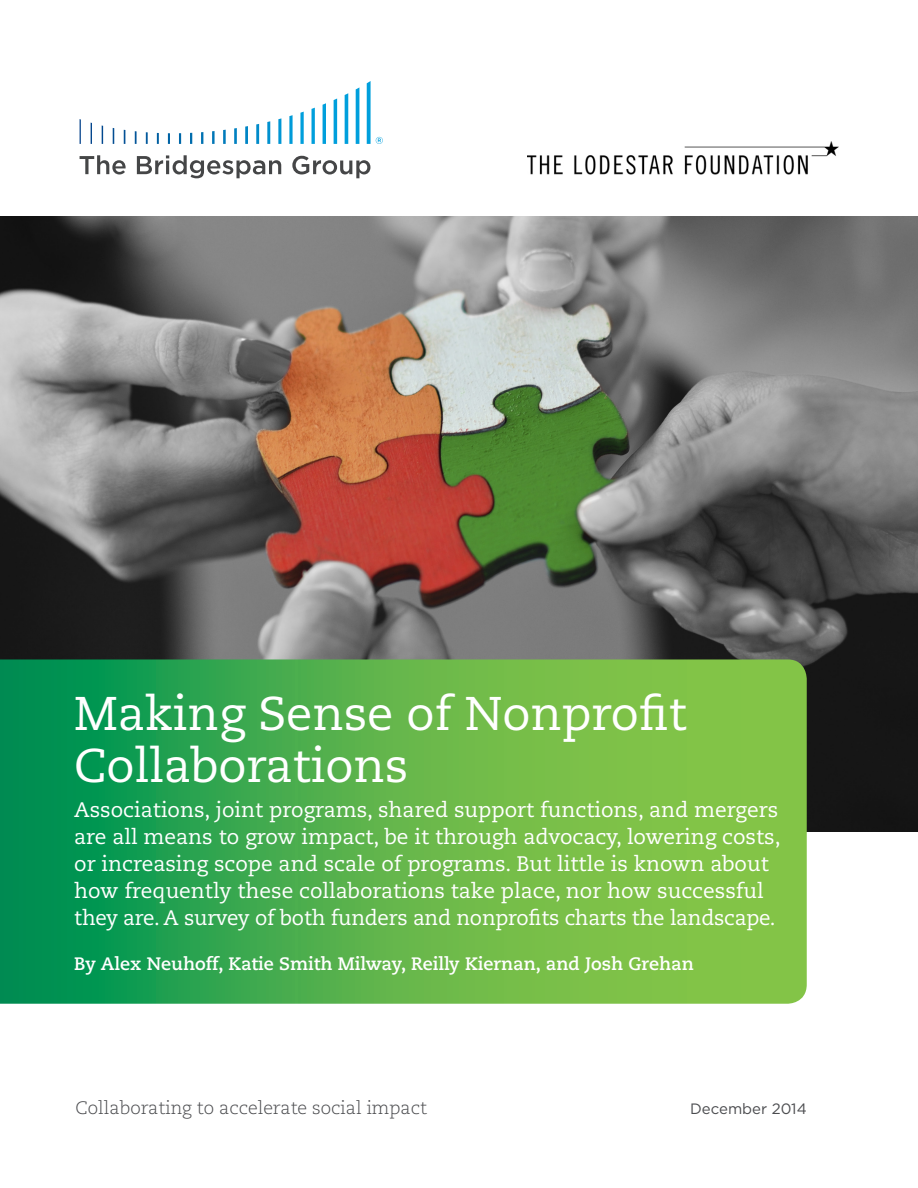
<style>
.page{position:relative;width:918px;height:1188px;background:#fff}
.page>*{position:absolute;margin:0;border:0;box-sizing:border-box;transform-origin:0 0}
._02-CaseStudy-Title{font:47.25px/52.5px "Caecilia LT Std";color:#fff}
._02a-Subtitle{font:21px/27px "Caecilia LT Std";color:#fff}
.t1{font:700 18px "Caecilia LT Std";color:#fff}
._03-Byline{font:300 18px "Caecilia LT Std";color:#4b4c4f}
._03-Byline-2{font:15px "Gotham";color:#4b4c4f}
</style>
<div class="page">
<img style="left:528px;top:142px;width:310px;height:33px">
<img style="left:0;top:216px;width:918px;height:616px">
<svg style="left:80px;top:155px;width:46px;height:19px"></svg>
<svg style="left:292px;top:156px;width:78px;height:22px"></svg>
<svg style="left:137px;top:155px;width:144px;height:23px"></svg>
<svg style="left:80px;top:81px;width:303px;height:63px"></svg>
<svg style="left:0;top:659px;width:807px;height:345px;background:#53b04b"></svg>
<p class="_02-CaseStudy-Title" style="left:74px;top:688px;width:614px">Making Sense of Nonprofit<br>Collaborations</p>
<p class="_02a-Subtitle" style="left:74px;top:797px;width:708px">Associations, joint programs, shared support functions, and mergers are all means to grow impact, be it through advocacy, lowering costs, or increasing scope and scale of programs. But little is known about how frequently these collaborations take place, nor how successful they are. A survey of both funders and nonprofits charts the landscape.</p>
<p class="t1" style="left:74px;top:953px;width:621px">By Alex Neuhoff, Katie Smith Milway, Reilly Kiernan, and Josh Grehan</p>
<p class="_03-Byline" style="left:76px;top:1098px;width:353px">Collaborating to accelerate social impact</p>
<p class="_03-Byline-2" style="left:690px;top:1099px;width:118px">December 2014</p>
</div>
